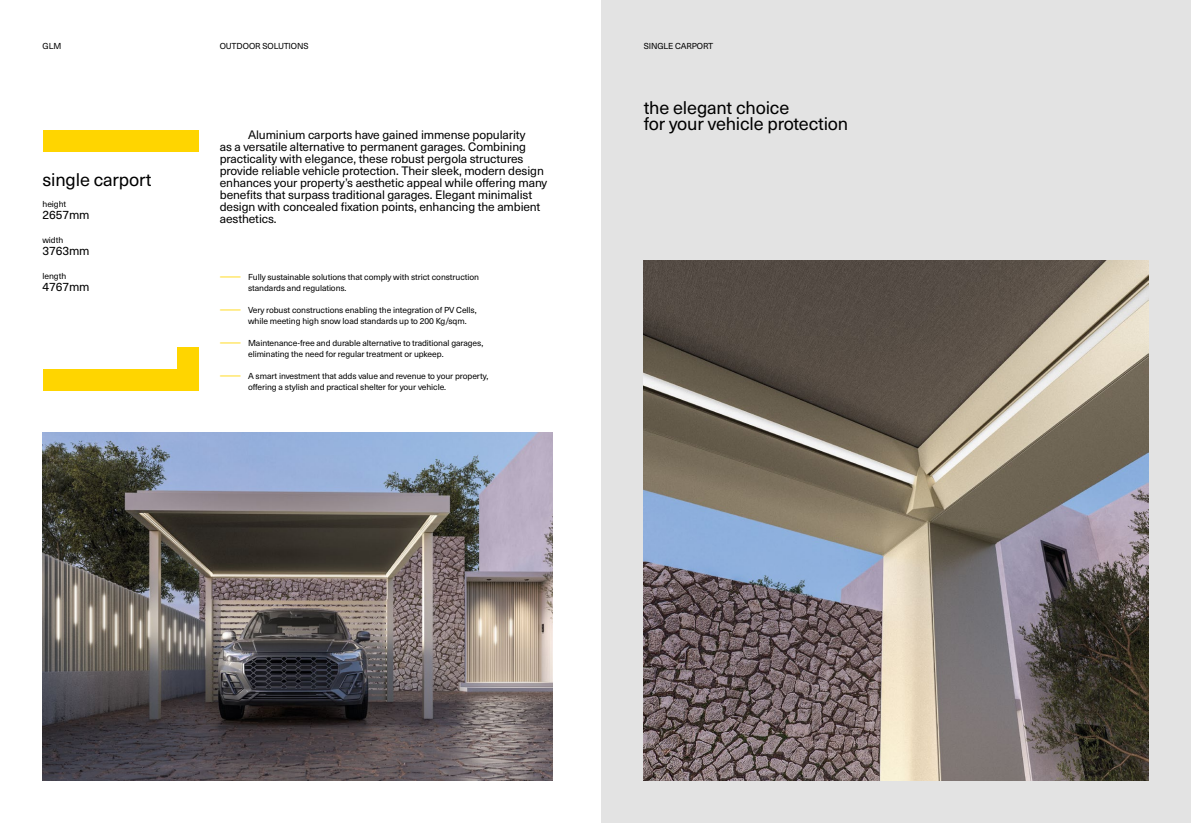
<style>
.page{position:relative;width:1191px;height:823px;background:#fff}
.page>*{position:absolute;margin:0;border:0;box-sizing:border-box;transform-origin:0 0}
.t1{font:18px/16px "Neue Haas Unica W1 G";letter-spacing:-.01em;color:#000}
.t2{font:12px/12px "Neue Haas Unica W1 G";letter-spacing:-.01em;color:#000}
.t3{font:8.5px/11px "Neue Haas Unica W1 G";letter-spacing:-.01em;color:#000}
.s1{font-weight:500;color:#ffd500}
</style>
<div class="page">
<div style="left:601px;top:0;width:590px;height:822px;background:#e3e3e3"></div>
<img style="left:643px;top:260px;width:505px;height:520px">
<img style="left:43px;top:432px;width:510px;height:348px">
<div style="left:43px;top:369px;width:155px;height:21px;background:#ffd500"></div>
<div style="left:177px;top:347px;width:21px;height:43px;background:#ffd500"></div>
<div style="left:43px;top:130px;width:155px;height:21px;background:#ffd500"></div>
<p class="t3" style="left:43px;top:40px;width:20px">GLM</p>
<p class="t3" style="left:220px;top:40px;width:90px">OUTDOOR SOLUTIONS</p>
<h1 class="t1" style="left:43px;top:171px;width:110px">single carport</h1>
<p class="t3" style="left:43px;top:198px;width:25px">height</p>
<h2 class="t2" style="left:43px;top:208px;width:49px">2657mm</h2>
<p class="t3" style="left:43px;top:234px;width:22px">width</p>
<h2 class="t2" style="left:43px;top:244px;width:49px">3763mm</h2>
<p class="t3" style="left:43px;top:270px;width:25px">length</p>
<h2 class="t2" style="left:43px;top:280px;width:49px">4767mm</h2>
<p class="t2" style="left:220px;top:128px;width:329px;text-indent:28px">Aluminium carports have gained immense popularity<br>as a versatile alternative to permanent garages. Combining practicality with elegance, these robust pergola structures provide reliable vehicle protection. Their sleek, modern design enhances your property’s aesthetic appeal while offering many benefits that surpass traditional garages. Elegant minimalist design with concealed fixation points, enhancing the ambient aesthetics.</p>
<p class="t3" style="left:248px;top:271px;width:232px;text-indent:-28px"><span class="s1">—</span> Fully sustainable solutions that comply with strict construction standards and regulations.</p>
<p class="t3" style="left:248px;top:304px;width:230px;text-indent:-28px"><span class="s1">—</span> Very robust constructions enabling the integration of PV Cells, while meeting high snow load standards up to 200 Kg/sqm.</p>
<p class="t3" style="left:248px;top:337px;width:237px;text-indent:-28px"><span class="s1">—</span> Maintenance-free and durable alternative to traditional garages, eliminating the need for regular treatment or upkeep.</p>
<p class="t3" style="left:248px;top:370px;width:242px;text-indent:-28px"><span class="s1">—</span> A smart investment that adds value and revenue to your property, offering a stylish and practical shelter for your vehicle.</p>
<p class="t3" style="left:643px;top:40px;width:71px">SINGLE CARPORT</p>
<h1 class="t1" style="left:643px;top:99px;width:206px">the elegant choice<br>for your vehicle protection</h1>
</div>
